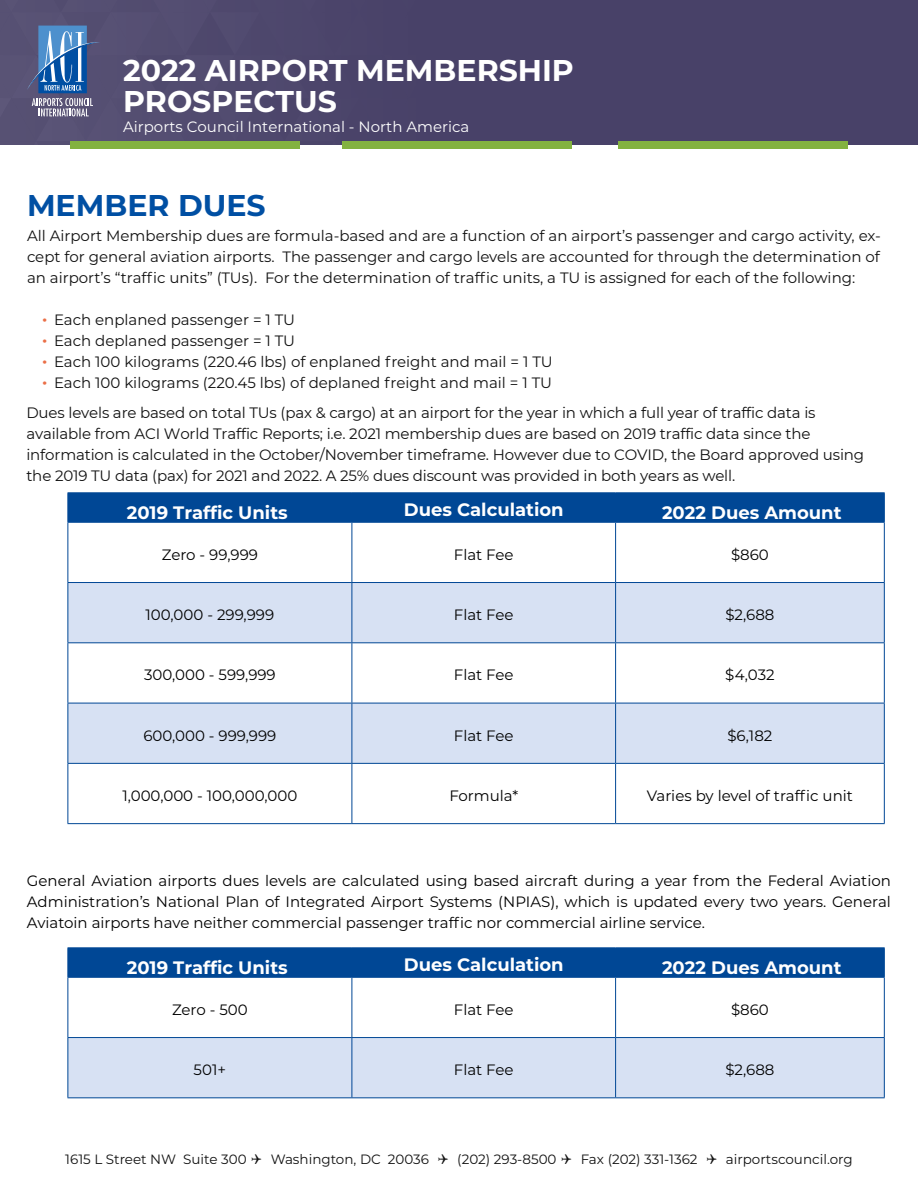
<style>
.page{position:relative;width:918px;height:1188px;background:#fff}
.page>*{position:absolute;margin:0;border:0;box-sizing:border-box;transform-origin:0 0}
.t1{font:700 30px/31px "Montserrat";color:#fff}
.t2{font:700 30px "Montserrat";color:#004fa3}
.t3{font:700 18px "Montserrat";color:#fff}
.t4{font:15px/21px "Montserrat";letter-spacing:-.01em;color:#111}
.t5{font:15px/21px "Montserrat";color:#000;text-align:justify}
.t6{font:15px "Montserrat";color:#fff}
.t7{font:13.5px "Montserrat";color:#111}
.s1{font-family:"Perpetua";color:#eb6f47}
</style>
<div class="page">
<div style="left:0;top:0;width:918px;height:145px;background:#484168"></div>
<svg style="left:0;top:0;width:572px;height:145px"></svg>
<div style="left:70px;top:141px;width:230px;height:7px;background:#83b240"></div>
<div style="left:342px;top:141px;width:229px;height:7px;background:#83b240"></div>
<div style="left:618px;top:141px;width:230px;height:7px;background:#83b240"></div>
<svg style="left:69px;top:583px;width:815px;height:180px;fill:#d7e1f3"></svg>
<hr style="left:68px;top:492px;width:284px;height:1px;background:#004795">
<hr style="left:352px;top:492px;width:264px;height:1px;background:#004795">
<hr style="left:616px;top:492px;width:269px;height:1px;background:#004795">
<div style="left:68px;top:493px;width:817px;height:29px;background:#004795"></div>
<hr style="left:68px;top:522px;width:284px;height:1px;background:#004795">
<hr style="left:352px;top:522px;width:264px;height:1px;background:#004795">
<hr style="left:616px;top:522px;width:269px;height:1px;background:#004795">
<hr style="left:68px;top:523px;width:1px;height:59px;background:#004795">
<hr style="left:352px;top:523px;width:1px;height:59px;background:#004795">
<hr style="left:615px;top:523px;width:1px;height:59px;background:#004795">
<hr style="left:884px;top:523px;width:1px;height:59px;background:#004795">
<hr style="left:68px;top:582px;width:284px;height:1px;background:#004795">
<hr style="left:68px;top:583px;width:1px;height:59px;background:#004795">
<hr style="left:352px;top:582px;width:264px;height:1px;background:#004795">
<hr style="left:352px;top:583px;width:1px;height:59px;background:#004795">
<hr style="left:616px;top:582px;width:269px;height:1px;background:#004795">
<hr style="left:615px;top:583px;width:1px;height:59px;background:#004795">
<hr style="left:884px;top:583px;width:1px;height:59px;background:#004795">
<hr style="left:68px;top:642px;width:284px;height:1px;background:#004795">
<hr style="left:68px;top:643px;width:1px;height:60px;background:#004795">
<hr style="left:352px;top:642px;width:264px;height:1px;background:#004795">
<hr style="left:352px;top:643px;width:1px;height:60px;background:#004795">
<hr style="left:616px;top:642px;width:269px;height:1px;background:#004795">
<hr style="left:615px;top:643px;width:1px;height:60px;background:#004795">
<hr style="left:884px;top:643px;width:1px;height:60px;background:#004795">
<hr style="left:68px;top:703px;width:284px;height:1px;background:#004795">
<hr style="left:68px;top:703px;width:1px;height:60px;background:#004795">
<hr style="left:352px;top:703px;width:264px;height:1px;background:#004795">
<hr style="left:352px;top:703px;width:1px;height:60px;background:#004795">
<hr style="left:616px;top:703px;width:269px;height:1px;background:#004795">
<hr style="left:615px;top:703px;width:1px;height:60px;background:#004795">
<hr style="left:884px;top:703px;width:1px;height:60px;background:#004795">
<hr style="left:68px;top:763px;width:284px;height:1px;background:#004795">
<hr style="left:68px;top:764px;width:1px;height:59px;background:#004795">
<hr style="left:352px;top:763px;width:264px;height:1px;background:#004795">
<hr style="left:352px;top:764px;width:1px;height:59px;background:#004795">
<hr style="left:616px;top:763px;width:269px;height:1px;background:#004795">
<hr style="left:615px;top:764px;width:1px;height:59px;background:#004795">
<hr style="left:884px;top:764px;width:1px;height:59px;background:#004795">
<hr style="left:68px;top:823px;width:284px;height:1px;background:#004795">
<hr style="left:352px;top:823px;width:264px;height:1px;background:#004795">
<hr style="left:616px;top:823px;width:269px;height:1px;background:#004795">
<div style="left:69px;top:1038px;width:815px;height:59px;background:#d7e1f3"></div>
<hr style="left:68px;top:947px;width:284px;height:1px;background:#004795">
<hr style="left:352px;top:947px;width:264px;height:1px;background:#004795">
<hr style="left:616px;top:947px;width:269px;height:1px;background:#004795">
<div style="left:68px;top:948px;width:817px;height:29px;background:#004795"></div>
<hr style="left:68px;top:977px;width:284px;height:1px;background:#004795">
<hr style="left:352px;top:977px;width:264px;height:1px;background:#004795">
<hr style="left:616px;top:977px;width:269px;height:1px;background:#004795">
<hr style="left:68px;top:978px;width:1px;height:59px;background:#004795">
<hr style="left:352px;top:978px;width:1px;height:59px;background:#004795">
<hr style="left:615px;top:978px;width:1px;height:59px;background:#004795">
<hr style="left:884px;top:978px;width:1px;height:59px;background:#004795">
<hr style="left:68px;top:1037px;width:284px;height:1px;background:#004795">
<hr style="left:68px;top:1038px;width:1px;height:59px;background:#004795">
<hr style="left:352px;top:1037px;width:264px;height:1px;background:#004795">
<hr style="left:352px;top:1038px;width:1px;height:59px;background:#004795">
<hr style="left:616px;top:1037px;width:269px;height:1px;background:#004795">
<hr style="left:615px;top:1038px;width:1px;height:59px;background:#004795">
<hr style="left:884px;top:1038px;width:1px;height:59px;background:#004795">
<hr style="left:68px;top:1097px;width:284px;height:1px;background:#004795">
<hr style="left:352px;top:1097px;width:264px;height:1px;background:#004795">
<hr style="left:616px;top:1097px;width:269px;height:1px;background:#004795">
<h1 class="t1" style="left:123px;top:54px;width:452px">2022 AIRPORT MEMBERSHIP<br>PROSPECTUS</h1>
<p class="t6" style="left:123px;top:116px;width:348px">Airports Council International - North America</p>
<h1 class="t2" style="left:27px;top:184px;width:240px">MEMBER DUES</h1>
<p class="t4" style="left:27px;top:225px;width:855px;text-align:justify">All Airport Membership dues are formula-based and are a function of an airport’s passenger and cargo activity, ex&shy;cept for general aviation airports. The passenger and cargo levels are accounted for through the determination of an airport’s “traffic units” (TUs). For the determination of traffic units, a TU is assigned for each of the following:</p>
<p class="t4" style="left:42px;top:309px;width:255px"><span class="s1">•</span> Each enplaned passenger = 1 TU</p>
<p class="t4" style="left:42px;top:330px;width:255px"><span class="s1">•</span> Each deplaned passenger = 1 TU</p>
<p class="t4" style="left:42px;top:351px;width:512px"><span class="s1">•</span> Each 100 kilograms (220.46 lbs) of enplaned freight and mail = 1 TU</p>
<p class="t4" style="left:26px;top:368px;width:791px;line-height:29.4px;text-indent:16px"><span class="s1">•</span> Each 100 kilograms (220.45 lbs) of deplaned freight and mail = 1 TU<br>Dues levels are based on total TUs (pax &amp; cargo) at an airport for the year in which a full year of traffic data is</p>
<p class="t4" style="left:26px;top:422px;width:839px">available from ACI World Traffic Reports; i.e. 2021 membership dues are based on 2019 traffic data since the information is calculated in the October/November timeframe. However due to COVID, the Board approved using the 2019 TU data (pax) for 2021 and 2022. A 25% dues discount was provided in both years as well.</p>
<p class="t3" style="left:127px;top:500px;width:162px">2019 Traffic Units</p>
<p class="t3" style="left:404px;top:497px;width:161px">Dues Calculation</p>
<p class="t3" style="left:662px;top:500px;width:181px">2022 Dues Amount</p>
<p class="t5" style="left:162px;top:543px;width:98px">Zero - 99,999</p>
<p class="t5" style="left:454px;top:543px;width:61px">Flat Fee</p>
<p class="t5" style="left:731px;top:543px;width:39px">$860</p>
<p class="t5" style="left:146px;top:604px;width:130px">100,000 - 299,999</p>
<p class="t5" style="left:454px;top:604px;width:61px">Flat Fee</p>
<p class="t5" style="left:725px;top:604px;width:51px">$2,688</p>
<p class="t5" style="left:144px;top:664px;width:133px">300,000 - 599,999</p>
<p class="t5" style="left:454px;top:664px;width:61px">Flat Fee</p>
<p class="t5" style="left:725px;top:664px;width:51px">$4,032</p>
<p class="t5" style="left:143px;top:724px;width:135px">600,000 - 999,999</p>
<p class="t5" style="left:454px;top:724px;width:61px">Flat Fee</p>
<p class="t5" style="left:727px;top:724px;width:47px">$6,182</p>
<p class="t5" style="left:122px;top:784px;width:177px">1,000,000 - 100,000,000</p>
<p class="t5" style="left:449px;top:784px;width:70px">Formula*</p>
<p class="t5" style="left:647px;top:784px;width:208px">Varies by level of traffic unit</p>
<p class="t5" style="left:27px;top:869px;width:866px">General Aviation airports dues levels are calculated using based aircraft during a year from the Federal Aviation Administration’s National Plan of Integrated Airport Systems (NPIAS), which is updated every two years. General Aviatoin airports have neither commercial passenger traffic nor commercial airline service.</p>
<p class="t3" style="left:127px;top:955px;width:162px">2019 Traffic Units</p>
<p class="t3" style="left:404px;top:952px;width:161px">Dues Calculation</p>
<p class="t3" style="left:662px;top:955px;width:181px">2022 Dues Amount</p>
<p class="t5" style="left:172px;top:998px;width:77px">Zero - 500</p>
<p class="t5" style="left:454px;top:998px;width:61px">Flat Fee</p>
<p class="t5" style="left:731px;top:998px;width:39px">$860</p>
<p class="t5" style="left:194px;top:1059px;width:34px">501+</p>
<p class="t5" style="left:454px;top:1059px;width:61px">Flat Fee</p>
<p class="t5" style="left:725px;top:1059px;width:51px">$2,688</p>
<p class="t7" style="left:65px;top:1150px;width:183px">1615 L Street NW Suite 300</p>
<p class="t7" style="left:271px;top:1150px;width:160px">Washington, DC 20036</p>
<p class="t7" style="left:457px;top:1150px;width:101px">(202) 293-8500</p>
<p class="t7" style="left:581px;top:1150px;width:118px">Fax (202) 331-1362</p>
<p class="t7" style="left:726px;top:1150px;width:128px">airportscouncil.org</p>
</div>
